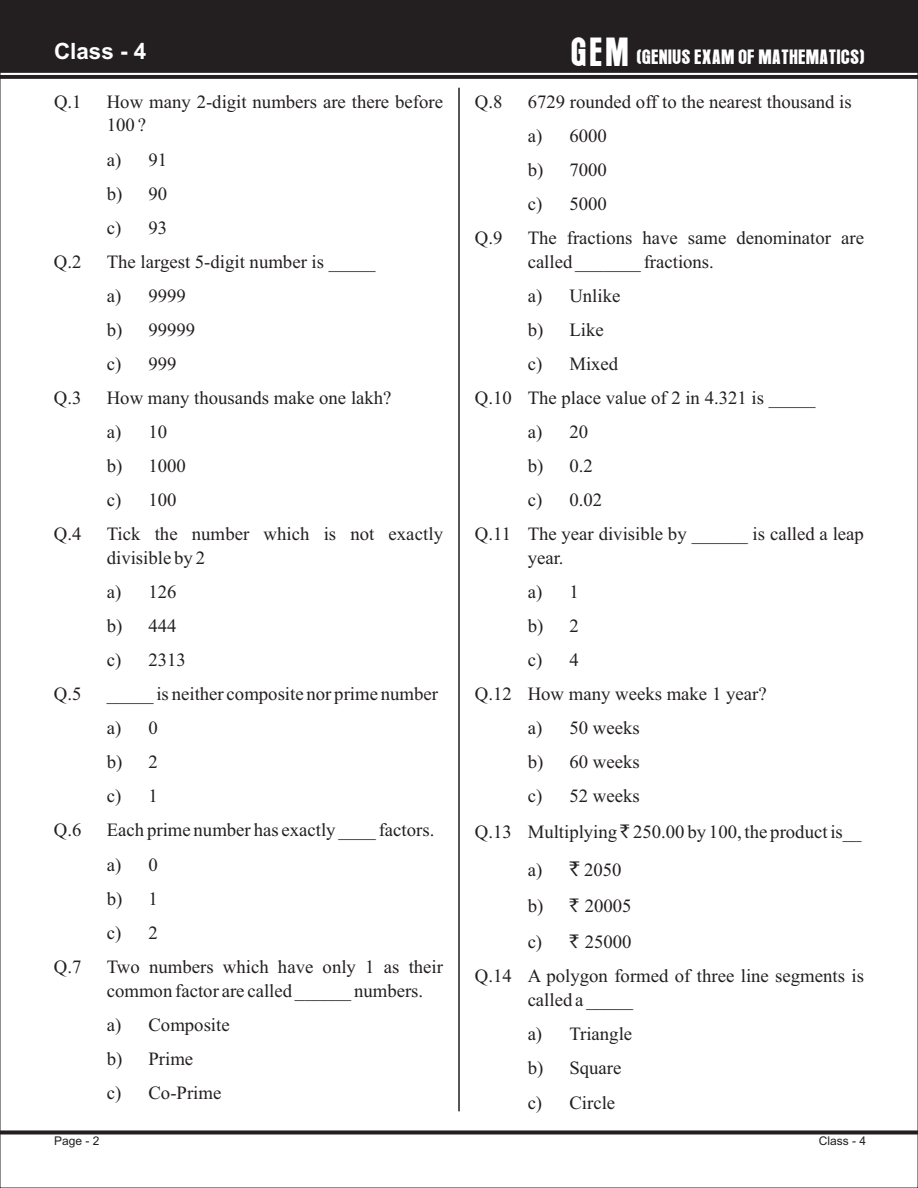
<style>
.page{position:relative;width:918px;height:1188px;background:#fff}
.page>*{position:absolute;margin:0;border:0;box-sizing:border-box;transform-origin:0 0}
.t1{font:700 22.5px "Arial";color:#fff}
.t2{font:18.75px/34px "Times New Roman";color:#231f20}
.t3{font:18.15px "Aurora";color:#fff}
.t4{font:12px "Arial";color:#231f20}
.s1{font-size:35.55px}
.s2{font-family:"Rupee Foradian"}
.s3{font-family:"Rupee Foradian";font-size:20.25px}
</style>
<div class="page">
<div style="left:0;top:0;width:918px;height:73px;background:#231f20"></div>
<svg style="left:0;top:75px;width:918px;height:4px;background:#2a2627"></svg>
<hr style="left:0;top:1131px;width:918px;height:3px;background:#231f20">
<hr style="left:458px;top:88px;width:2px;height:1023px;background:#231f20">
<p class="t1" style="left:54px;top:43px;width:94px">Class - 4</p>
<p class="t3" style="left:572px;top:49px;width:295px"><span class="s1">GEM</span> (GENIUS EXAM OF MATHEMATICS)</p>
<p class="t2" style="left:54px;top:86px;width:29px">Q.1</p>
<p class="t2" style="left:107px;top:91px;width:338px;line-height:23.9px">How many 2-digit numbers are there before<br>100 ?</p>
<p class="t2" style="left:107px;top:144px;width:62px;text-align:justify">a) 91 b) 90 c) 93</p>
<p class="t2" style="left:54px;top:246px;width:29px">Q.2</p>
<p class="t2" style="left:107px;top:246px;width:270px">The largest 5-digit number is _____ a) 9999<br>b) 99999<br>c) 999</p>
<p class="t2" style="left:54px;top:382px;width:29px">Q.3</p>
<p class="t2" style="left:107px;top:382px;width:286px">How many thousands make one lakh? a) 10<br>b) 1000<br>c) 100</p>
<p class="t2" style="left:54px;top:519px;width:29px">Q.4</p>
<p class="t2" style="left:107px;top:524px;width:338px;line-height:23.9px">Tick the number which is not exactly divisible by 2</p>
<p class="t2" style="left:107px;top:577px;width:81px">a) 126 b) 444 c) 2313</p>
<p class="t2" style="left:54px;top:679px;width:29px">Q.5</p>
<p class="t2" style="left:107px;top:679px;width:333px">_____ is neither composite nor prime number a) 0<br>b) 2<br>c) 1</p>
<p class="t2" style="left:54px;top:815px;width:29px">Q.6</p>
<p class="t2" style="left:107px;top:815px;width:329px">Each prime number has exactly ____ factors. a) 0<br>b) 1<br>c) 2</p>
<p class="t2" style="left:54px;top:951px;width:29px">Q.7</p>
<p class="t2" style="left:107px;top:956px;width:338px;line-height:23.9px">Two numbers which have only 1 as their common factor are called ______ numbers.</p>
<p class="t2" style="left:107px;top:1009px;width:124px">a) Composite b) Prime<br>c) Co-Prime</p>
<p class="t2" style="left:475px;top:86px;width:29px">Q.8</p>
<p class="t2" style="left:528px;top:86px;width:326px">6729 rounded off to the nearest thousand is a) 6000<br>b) 7000<br>c) 5000</p>
<p class="t2" style="left:475px;top:222px;width:29px">Q.9</p>
<p class="t2" style="left:528px;top:227px;width:338px;line-height:23.9px">The fractions have same denominator are called _______ fractions.</p>
<p class="t2" style="left:528px;top:280px;width:94px">a) Unlike</p>
<p class="t2" style="left:528px;top:314px;width:78px">b) Like</p>
<p class="t2" style="left:528px;top:348px;width:92px">c) Mixed</p>
<p class="t2" style="left:475px;top:382px;width:342px">Q.10 The place value of 2 in 4.321 is _____</p>
<p class="t2" style="left:528px;top:416px;width:62px">a) 20</p>
<p class="t2" style="left:528px;top:451px;width:67px">b) 0.2</p>
<p class="t2" style="left:528px;top:485px;width:76px">c) 0.02</p>
<p class="t2" style="left:475px;top:519px;width:391px">Q.11 The year divisible by ______ is called a leap</p>
<p class="t2" style="left:528px;top:543px;width:37px">year.</p>
<p class="t2" style="left:528px;top:577px;width:53px">a) 1</p>
<p class="t2" style="left:528px;top:611px;width:53px">b) 2</p>
<p class="t2" style="left:528px;top:645px;width:53px">c) 4</p>
<p class="t2" style="left:475px;top:679px;width:293px">Q.12 How many weeks make 1 year?</p>
<p class="t2" style="left:528px;top:713px;width:114px">a) 50 weeks</p>
<p class="t2" style="left:528px;top:747px;width:114px">b) 60 weeks</p>
<p class="t2" style="left:528px;top:781px;width:114px">c) 52 weeks</p>
<p class="t2" style="left:475px;top:816px;width:388px">Q.13 Multiplying <span class="s2">`</span> 250.00 by 100, the product is__</p>
<p class="t2" style="left:528px;top:854px;width:96px">a) <span class="s3">`</span> 2050</p>
<p class="t2" style="left:528px;top:891px;width:105px">b) <span class="s2">`</span> 20005</p>
<p class="t2" style="left:528px;top:926px;width:105px">c) <span class="s2">`</span> 25000</p>
<p class="t2" style="left:475px;top:961px;width:391px">Q.14 A polygon formed of three line segments is</p>
<p class="t2" style="left:528px;top:985px;width:107px">called a _____ a) Triangle b) Square c) Circle</p>
<p class="t4" style="left:54px;top:1137px;width:47px">Page - 2</p>
<p class="t4" style="left:819px;top:1137px;width:49px">Class - 4</p>
</div>
